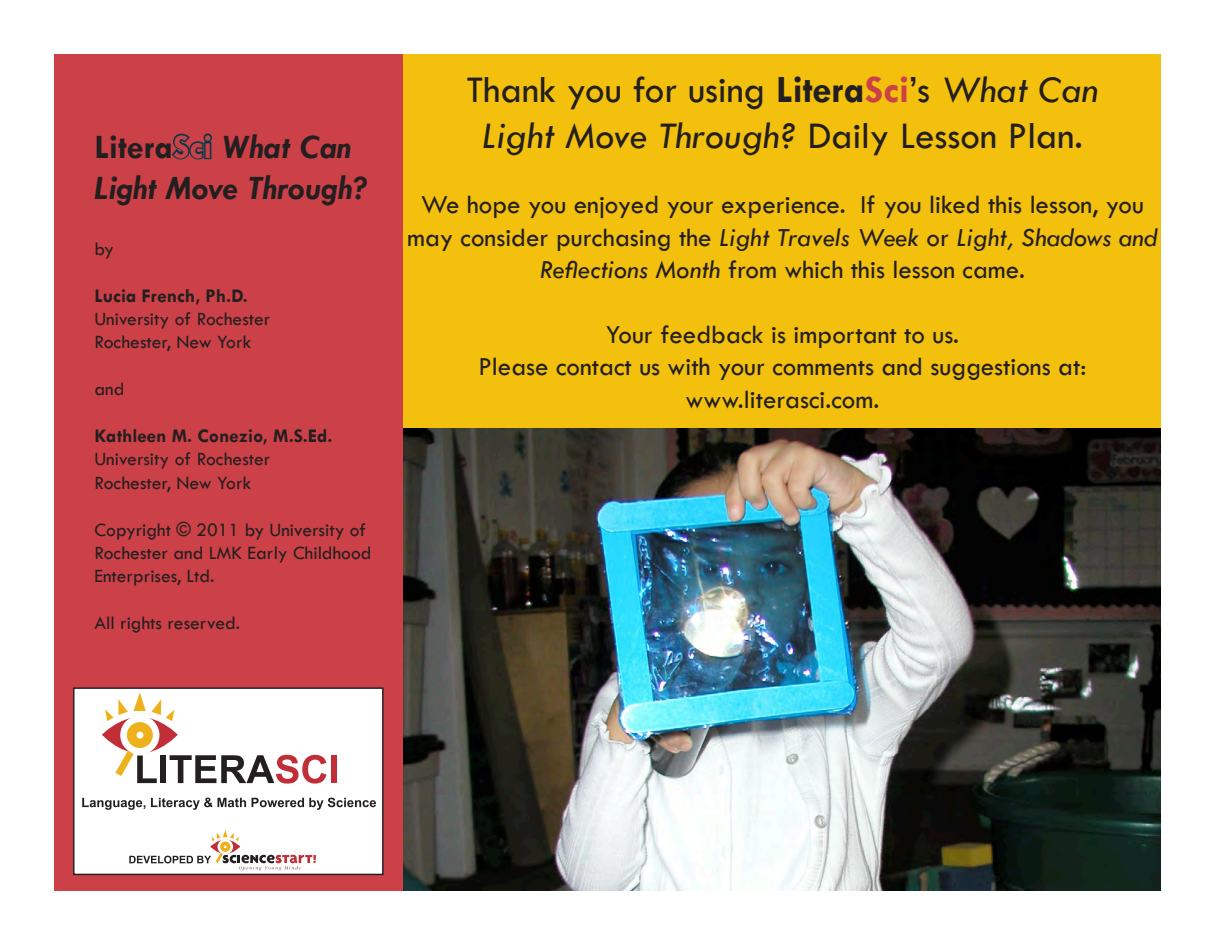
<style>
.page{position:relative;width:1215px;height:945px;background:#fff}
.page>*{position:absolute;margin:0;border:0;box-sizing:border-box;transform-origin:0 0}
.t1{font:39px/46.8px "Tw Cen";color:#231f20;text-align:center}
.t2{font:italic 700 34.5px/41.4px "Tw Cen";color:#231f20}
.t3{font:27px/32.4px "Tw Cen";color:#231f20;text-align:center}
.t4{font:19.5px/23.4px "Tw Cen";color:#231f20}
.t5{font:700 19.5px "Tw Cen";color:#231f20}
.s1{font-style:normal}
.s2{font-style:normal;color:#cc4147}
.s3{font-weight:700}
.s4{font-weight:700;color:#cc4147}
.s5{font-style:italic}
</style>
<div class="page">
<div style="left:54px;top:54px;width:350px;height:837px;background:#cc4147"></div>
<div style="left:74px;top:688px;width:309px;height:186px;background:#fff"></div>
<svg style="left:102px;top:717px;width:76px;height:36px"></svg>
<div style="left:124px;top:719px;width:32px;height:32px;background:#edb21b;border-radius:50%"></div>
<div style="left:120px;top:715px;width:39px;height:40px;border:7px solid #fff;border-radius:50%"></div>
<div style="left:137px;top:732px;width:6px;height:7px;background:#fff;border-radius:50%"></div>
<svg style="left:105px;top:692px;width:69px;height:29px"></svg>
<svg style="left:109px;top:743px;width:48px;height:40px"></svg>
<div style="left:161px;top:755px;width:5px;height:28px;background:#231f20"></div>
<svg style="left:170px;top:755px;width:157px;height:29px"></svg>
<div style="left:331px;top:755px;width:6px;height:28px;background:#c12e38"></div>
<svg style="left:82px;top:798px;width:63px;height:12px"></svg>
<svg style="left:151px;top:798px;width:95px;height:12px"></svg>
<svg style="left:252px;top:798px;width:124px;height:12px"></svg>
<svg style="left:129px;top:830px;width:187px;height:40px"></svg>
<div style="left:73px;top:687px;width:311px;height:188px;border:1px solid #231f20"></div>
<svg style="left:171px;top:133px;width:41px;height:27px"></svg>
<div style="left:404px;top:54px;width:757px;height:374px;background:#f2c00d"></div>
<img style="left:404px;top:428px;width:757px;height:463px">
<p class="t2" style="left:94px;top:126px;width:276px"><span class="s1">Litera</span><span class="s2">Sci</span> What Can<br>Light Move Through?</p>
<p class="t4" style="left:94px;top:237px;width:21px">by</p>
<p class="t5" style="left:94px;top:285px;width:155px">Lucia French, Ph.D.</p>
<p class="t4" style="left:94px;top:307px;width:177px">University of Rochester<br>Rochester, New York</p>
<p class="t4" style="left:94px;top:377px;width:32px">and</p>
<p class="t5" style="left:94px;top:425px;width:240px">Kathleen M. Conezio, M.S.Ed.</p>
<p class="t4" style="left:94px;top:448px;width:177px">University of Rochester<br>Rochester, New York</p>
<p class="t4" style="left:94px;top:518px;width:279px">Copyright © 2011 by University of<br>Rochester and LMK Early Childhood<br>Enterprises, Ltd.</p>
<p class="t4" style="left:94px;top:611px;width:147px">8++'#*2/),'#!,!#"!%-</p>
<h1 class="t1" style="left:466px;top:66px;width:634px">Thank you for using <span class="s3">Litera</span><span class="s4">Sci</span>’s <span class="s5">What Can<br>Light Move Through?</span> Daily Lesson Plan.</h1>
<p class="t3" style="left:407px;top:189px;width:752px">We hope you enjoyed your experience. If you liked this lesson, you may consider purchasing the <span class="s5">Light Travels Week</span> or <span class="s5">Light, Shadows and<br>4(3(0"1./5#6./"2</span> from which this lesson came.</p>
<p class="t3" style="left:478px;top:318px;width:609px">Your feedback is important to us.<br>Please contact us with your comments and suggestions at: www.literasci.com.</p>
</div>
